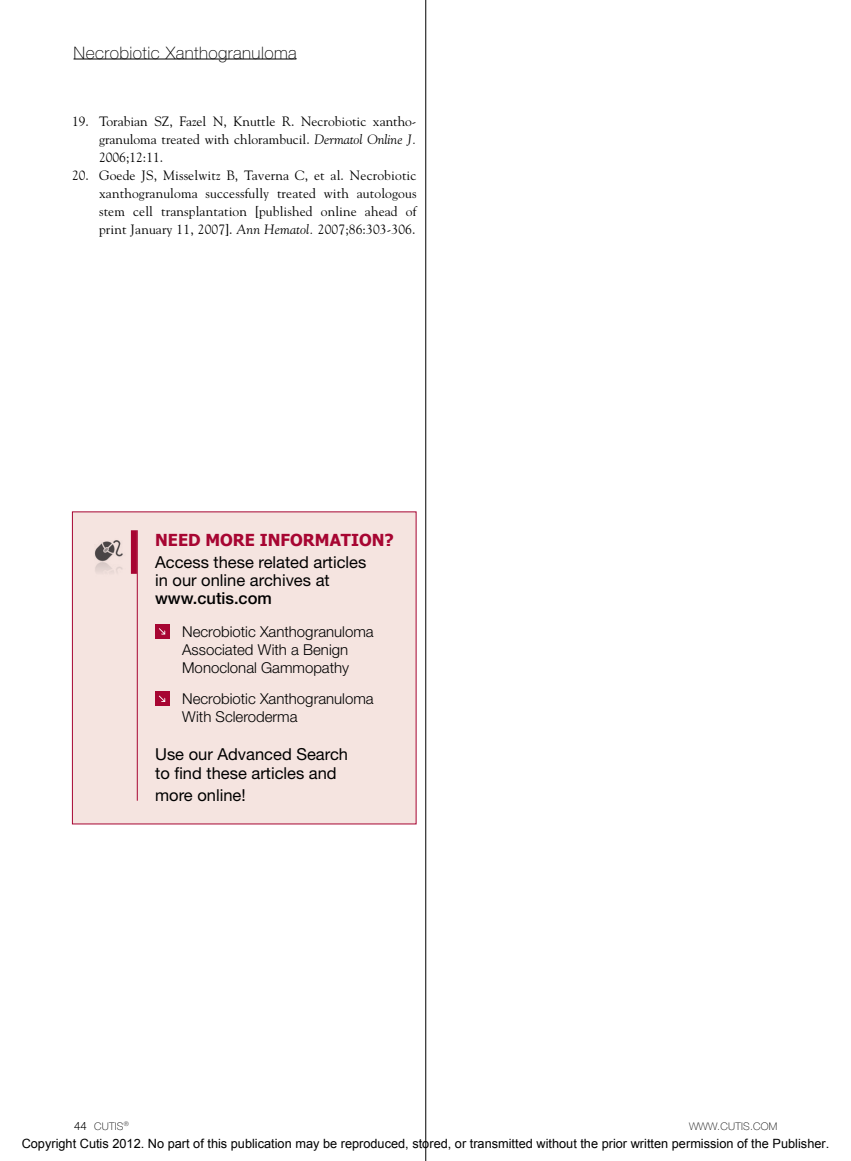
<style>
.page{position:relative;width:851px;height:1161px;background:#fff}
.page>*{position:absolute;margin:0;border:0;box-sizing:border-box;transform-origin:0 0}
.t1{font:100 17.25px "Helvetica Neue LT Std";letter-spacing:.025em;color:#000}
.t2{font:16.5px/18px "Helvetica Neue LT Std";color:#000}
.t3{font:700 16.5px "Tahoma";color:#a70532}
.t4{font:300 15px/18px "Helvetica Neue LT Std";color:#000}
.reftx{font:13.5px/18px "Goudy Std";letter-spacing:.005em;color:#000;text-align:justify}
.t5{font:12.75px "Arial";color:#000}
.t6{font:100 10.5px "Helvetica Neue LT Std";letter-spacing:.025em;color:#000}
.s1{font-style:italic}
.s2{font-weight:500}
.s3{font-weight:300;font-size:11.4px}
</style>
<div class="page">
<hr style="left:74px;top:59px;width:222px;height:1px;background:#000">
<hr style="left:425px;top:0;width:1px;height:1161px;background:#000">
<div style="left:72px;top:511px;width:344px;height:313px;background:#f5e4e0"></div>
<img style="left:94px;top:540px;width:29px;height:33px">
<div style="left:131px;top:530px;width:6px;height:44px;background:#a70532"></div>
<hr style="left:137px;top:530px;width:1px;height:271px;background:#a70532">
<div style="left:155px;top:624px;width:14px;height:14px;background:#a70532"></div>
<svg style="left:159px;top:628px;width:6px;height:7px"></svg>
<div style="left:155px;top:691px;width:14px;height:15px;background:#a70532"></div>
<svg style="left:159px;top:696px;width:6px;height:6px"></svg>
<p class="t1" style="left:74px;top:43px;width:225px">Necrobiotic Xanthogranuloma</p>
<p class="reftx" style="left:99px;top:112px;width:319px;text-indent:-27px">19. Torabian SZ, Fazel N, Knuttle R. Necrobiotic xantho&shy;granuloma treated with chlorambucil. <span class="s1">Dermatol Online J.<br></span>2006;12:11.</p>
<p class="reftx" style="left:99px;top:166px;width:319px;text-indent:-27px">20. Goede JS, Misselwitz B, Taverna C, et al. Necrobiotic xanthogranuloma successfully treated with autologous stem cell transplantation [published online ahead of print January 11, 2007]. <span class="s1">Ann Hematol.</span> 2007;86:303-306.</p>
<p class="t3" style="left:155px;top:529px;width:240px">NEED MORE INFORMATION?</p>
<p class="t2" style="left:155px;top:553px;width:213px">Access these related articles in our online archives at <span class="s2">www.cutis.com</span></p>
<p class="t4" style="left:182px;top:622px;width:193px">Necrobiotic Xanthogranuloma<br>Associated With a Benign<br>Monoclonal Gammopathy</p>
<p class="t4" style="left:182px;top:690px;width:193px">Necrobiotic Xanthogranuloma<br>With Scleroderma</p>
<p class="t2" style="left:155px;top:744px;width:194px;line-height:19.8px">Use our Advanced Search to find these articles and</p>
<p class="t2" style="left:155px;top:786px;width:92px">more online!</p>
<p class="t6" style="left:74px;top:1120px;width:56px"><span class="s3">44</span> CUTIS<sup>®</sup></p>
<p class="t6" style="left:689px;top:1120px;width:90px">WWW.CUTIS.COM</p>
<p class="t5" style="left:22px;top:1135px;width:809px">Copyright Cutis 2012. No part of this publication may be reproduced, stored, or transmitted without the prior written permission of the Publisher.</p>
</div>
